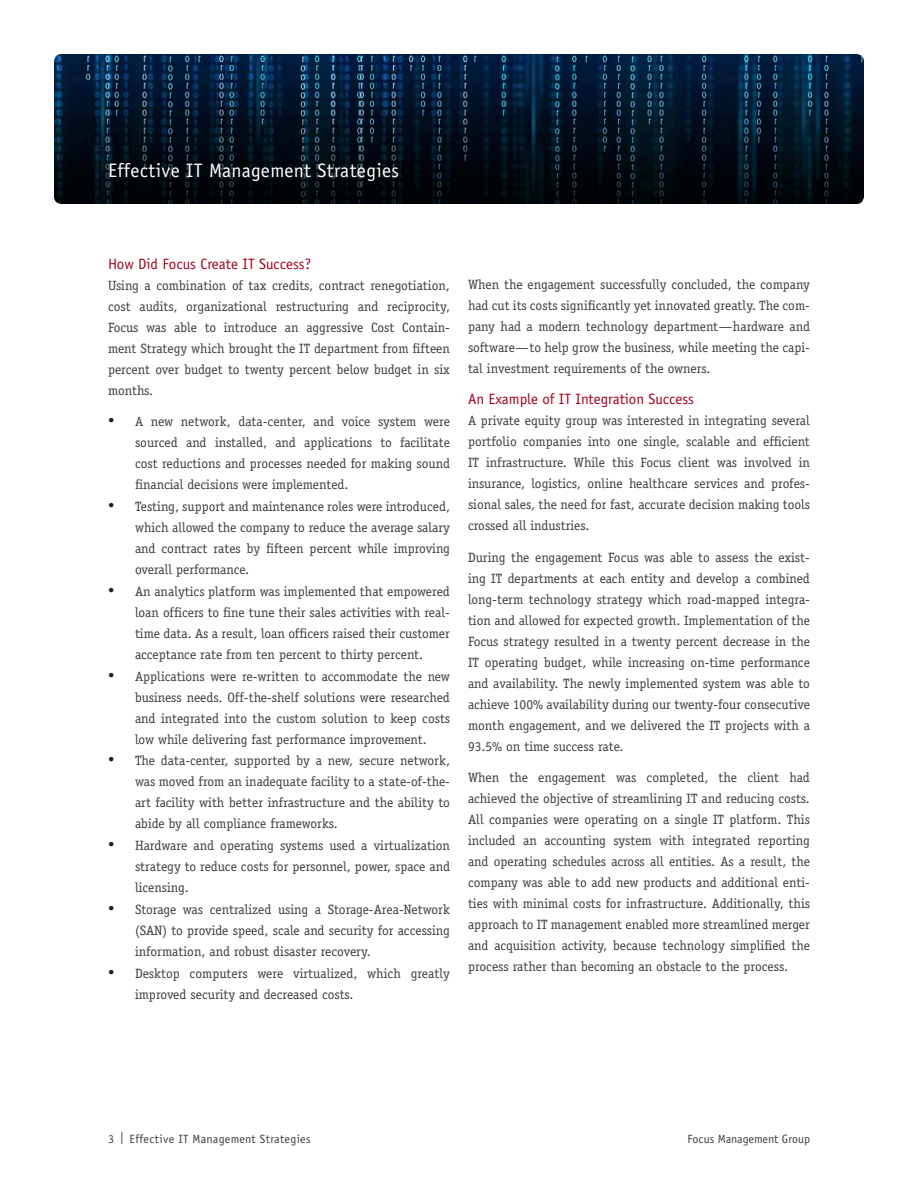
<style>
.page{position:relative;width:918px;height:1188px;background:#fff}
.page>*{position:absolute;margin:0;border:0;box-sizing:border-box;transform-origin:0 0}
.t1{font:19.5px "Officina Sans Std";letter-spacing:.02em;color:#fff}
.t2{font:15px "Officina Sans Std";color:#a50021}
.t3{font:13.5px/21px "Officina Serif Std";color:#3e3e3f;text-align:justify}
.t4{font:12px "Officina Sans Std";letter-spacing:.025em;color:#3e3e3f}
.t5{font:12px "Officina Sans Std";letter-spacing:.005em;color:#3e3e3f}
.s1{font-family:"Times New Roman";font-size:18px;color:#231f20}
</style>
<div class="page">
<img style="left:54px;top:54px;width:810px;height:150px">
<p class="t1" style="left:108px;top:159px;width:293px">Effective IT Management Strategies</p>
<p class="t2" style="left:108px;top:255px;width:205px">How Did Focus Create IT Success?</p>
<p class="t3" style="left:108px;top:275px;width:344px">Using a combination of tax credits, contract renegotiation, cost audits, organizational restructuring and reciprocity, Focus was able to introduce an aggressive Cost Contain&shy;ment Strategy which brought the IT department from fifteen percent over budget to twenty percent below budget in six months.</p>
<p class="t3" style="left:135px;top:411px;width:317px;text-indent:-27px"><span class="s1">•</span> A new network, data-center, and voice system were sourced and installed, and applications to facilitate cost reductions and processes needed for making sound financial decisions were implemented.</p>
<p class="t3" style="left:135px;top:496px;width:317px;text-indent:-27px"><span class="s1">•</span> Testing, support and maintenance roles were introduced, which allowed the company to reduce the average salary and contract rates by fifteen percent while improving overall performance.</p>
<p class="t3" style="left:135px;top:581px;width:316px;text-indent:-27px"><span class="s1">•</span> An analytics platform was implemented that empowered loan officers to fine tune their sales activities with real&shy;time data. As a result, loan officers raised their customer acceptance rate from ten percent to thirty percent.</p>
<p class="t3" style="left:135px;top:666px;width:317px;text-indent:-27px"><span class="s1">•</span> Applications were re-written to accommodate the new business needs. Off-the-shelf solutions were researched and integrated into the custom solution to keep costs low while delivering fast performance improvement.</p>
<p class="t3" style="left:135px;top:750px;width:317px;text-indent:-27px"><span class="s1">•</span> The data-center, supported by a new, secure network, was moved from an inadequate facility to a state-of-the&shy;art facility with better infrastructure and the ability to abide by all compliance frameworks.</p>
<p class="t3" style="left:135px;top:835px;width:317px;text-indent:-27px"><span class="s1">•</span> Hardware and operating systems used a virtualization strategy to reduce costs for personnel, power, space and licensing.</p>
<p class="t3" style="left:135px;top:899px;width:317px;text-indent:-27px"><span class="s1">•</span> Storage was centralized using a Storage-Area-Network (SAN) to provide speed, scale and security for accessing information, and robust disaster recovery.</p>
<p class="t3" style="left:135px;top:963px;width:316px;text-indent:-27px"><span class="s1">•</span> Desktop computers were virtualized, which greatly improved security and decreased costs.</p>
<p class="t3" style="left:468px;top:274px;width:344px">When the engagement successfully concluded, the company had cut its costs significantly yet innovated greatly. The com&shy;pany had a modern technology department—hardware and software—to help grow the business, while meeting the capi&shy;tal investment requirements of the owners.</p>
<p class="t2" style="left:468px;top:390px;width:228px">An Example of IT Integration Success</p>
<p class="t3" style="left:468px;top:410px;width:344px">A private equity group was interested in integrating several portfolio companies into one single, scalable and efficient IT infrastructure. While this Focus client was involved in insurance, logistics, online healthcare services and profes&shy;sional sales, the need for fast, accurate decision making tools crossed all industries.</p>
<p class="t3" style="left:468px;top:547px;width:344px">During the engagement Focus was able to assess the exist&shy;ing IT departments at each entity and develop a combined long-term technology strategy which road-mapped integra&shy;tion and allowed for expected growth. Implementation of the Focus strategy resulted in a twenty percent decrease in the IT operating budget, while increasing on-time performance and availability. The newly implemented system was able to achieve 100% availability during our twenty-four consecutive month engagement, and we delivered the IT projects with a 93.5% on time success rate.</p>
<p class="t3" style="left:468px;top:767px;width:344px">When the engagement was completed, the client had achieved the objective of streamlining IT and reducing costs.<br>All companies were operating on a single IT platform. This included an accounting system with integrated reporting and operating schedules across all entities. As a result, the company was able to add new products and additional enti&shy;ties with minimal costs for infrastructure. Additionally, this approach to IT management enabled more streamlined merger and acquisition activity, because technology simplified the process rather than becoming an obstacle to the process.</p>
<p class="t4" style="left:108px;top:1132px;width:204px">3 | Effective IT Management Strategies</p>
<p class="t5" style="left:688px;top:1132px;width:124px">Focus Management Group</p>
</div>
